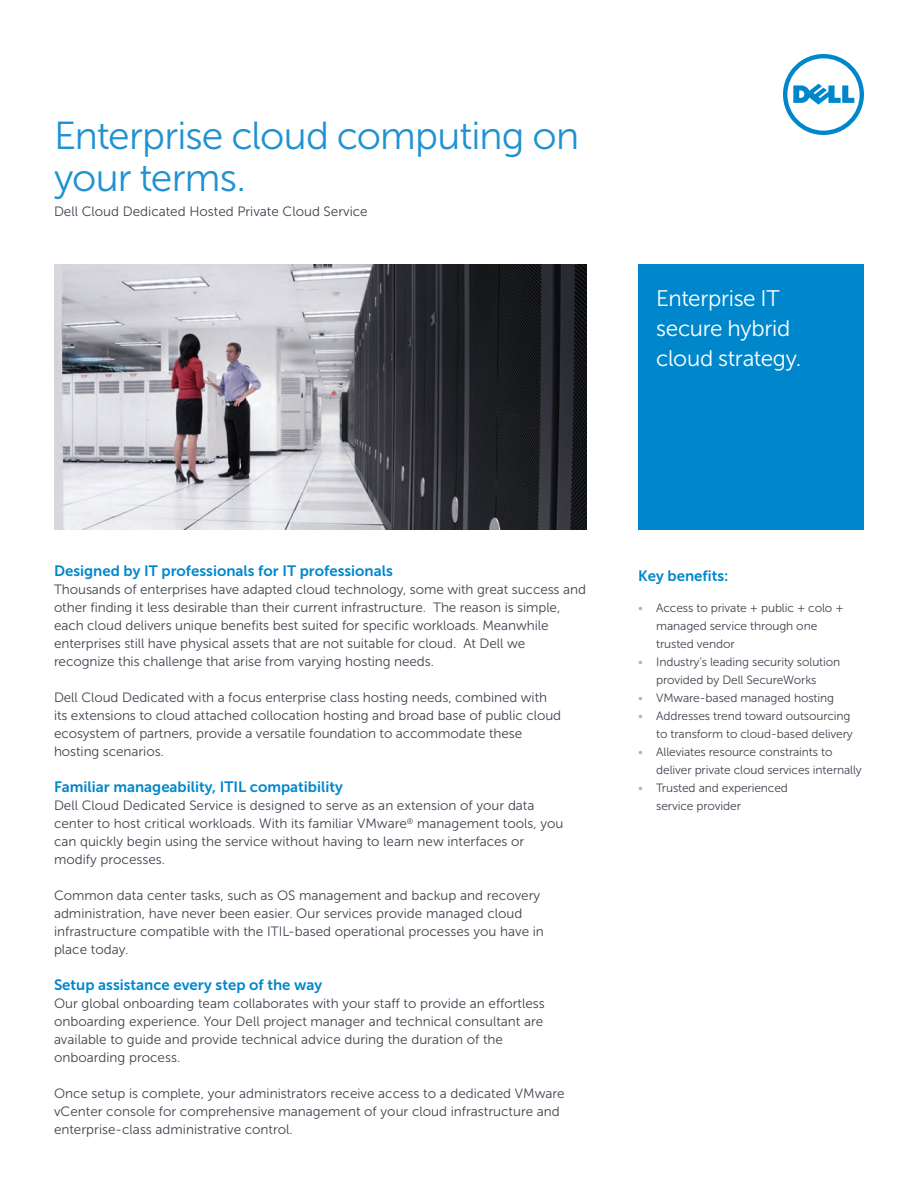
<style>
.page{position:relative;width:918px;height:1188px;background:#fff}
.page>*{position:absolute;margin:0;border:0;box-sizing:border-box;transform-origin:0 0}
.t1{font:39px/42px "Museo Sans For Dell 300";letter-spacing:-.02em;color:#1f92d1}
.t2{font:22.5px/30px "Museo Sans For Dell 300";letter-spacing:-.015em;color:#fff}
.t3{font:15px "Museo Sans For Dell 700";color:#0087cb}
.t4{font:13.5px/18px "Museo Sans For Dell 300";color:#3e444f}
.t5{font:12px/18px "Museo Sans For Dell 300";letter-spacing:-.01em;color:#3e444f}
.s1{color:#aeb3b8}
</style>
<div class="page">
<img style="left:54px;top:264px;width:532px;height:266px">
<svg style="left:783px;top:54px;width:81px;height:81px"></svg>
<div style="left:638px;top:264px;width:226px;height:266px;background:#0087cb"></div>
<h1 class="t1" style="left:54px;top:115px;width:527px">Enterprise cloud computing on your terms.</h1>
<p class="t4" style="left:54px;top:202px;width:315px">Dell Cloud Dedicated Hosted Private Cloud Service</p>
<h2 class="t2" style="left:656px;top:283px;width:147px">Enterprise IT secure hybrid cloud strategy.</h2>
<p class="t3" style="left:54px;top:562px;width:340px">Designed by IT professionals for IT professionals</p>
<p class="t4" style="left:54px;top:580px;width:533px">Thousands of enterprises have adapted cloud technology, some with great success and other finding it less desirable than their current infrastructure. The reason is simple, each cloud delivers unique benefits best suited for specific workloads. Meanwhile enterprises still have physical assets that are not suitable for cloud. At Dell we recognize this challenge that arise from varying hosting needs.</p>
<p class="t4" style="left:54px;top:688px;width:509px">Dell Cloud Dedicated with a focus enterprise class hosting needs, combined with its extensions to cloud attached collocation hosting and broad base of public cloud ecosystem of partners, provide a versatile foundation to accommodate these hosting scenarios.</p>
<p class="t3" style="left:54px;top:778px;width:290px">Familiar manageability, ITIL compatibility</p>
<p class="t4" style="left:54px;top:796px;width:511px">Dell Cloud Dedicated Service is designed to serve as an extension of your data center to host critical workloads. With its familiar VMware<sup>®</sup> management tools, you can quickly begin using the service without having to learn new interfaces or modify processes.</p>
<p class="t4" style="left:54px;top:886px;width:491px">Common data center tasks, such as OS management and backup and recovery administration, have never been easier. Our services provide managed cloud infrastructure compatible with the ITIL-based operational processes you have in place today.</p>
<p class="t3" style="left:54px;top:976px;width:270px">Setup assistance every step of the way</p>
<p class="t4" style="left:54px;top:994px;width:492px">Our global onboarding team collaborates with your staff to provide an effortless onboarding experience. Your Dell project manager and technical consultant are available to guide and provide technical advice during the duration of the onboarding process.</p>
<p class="t4" style="left:54px;top:1084px;width:512px">Once setup is complete, your administrators receive access to a dedicated VMware vCenter console for comprehensive management of your cloud infrastructure and enterprise-class administrative control.</p>
<p class="t3" style="left:638px;top:568px;width:92px">Key benefits:</p>
<p class="t5" style="left:656px;top:599px;width:189px;text-indent:-18px"><span class="s1">•</span> Access to private + public + colo + managed service through one trusted vendor</p>
<p class="t5" style="left:638px;top:653px;width:204px;text-align:center"><span class="s1">•</span> Industry’s leading security solution provided by Dell SecureWorks</p>
<p class="t5" style="left:638px;top:689px;width:197px"><span class="s1">•</span> VMware-based managed hosting</p>
<p class="t5" style="left:638px;top:707px;width:216px;text-align:right"><span class="s1">•</span> Addresses trend toward outsourcing to transform to cloud-based delivery</p>
<p class="t5" style="left:656px;top:743px;width:207px;text-indent:-18px"><span class="s1">•</span> Alleviates resource constraints to deliver private cloud services internally</p>
<p class="t5" style="left:656px;top:779px;width:133px;text-indent:-18px"><span class="s1">•</span> Trusted and experienced service provider</p>
</div>
